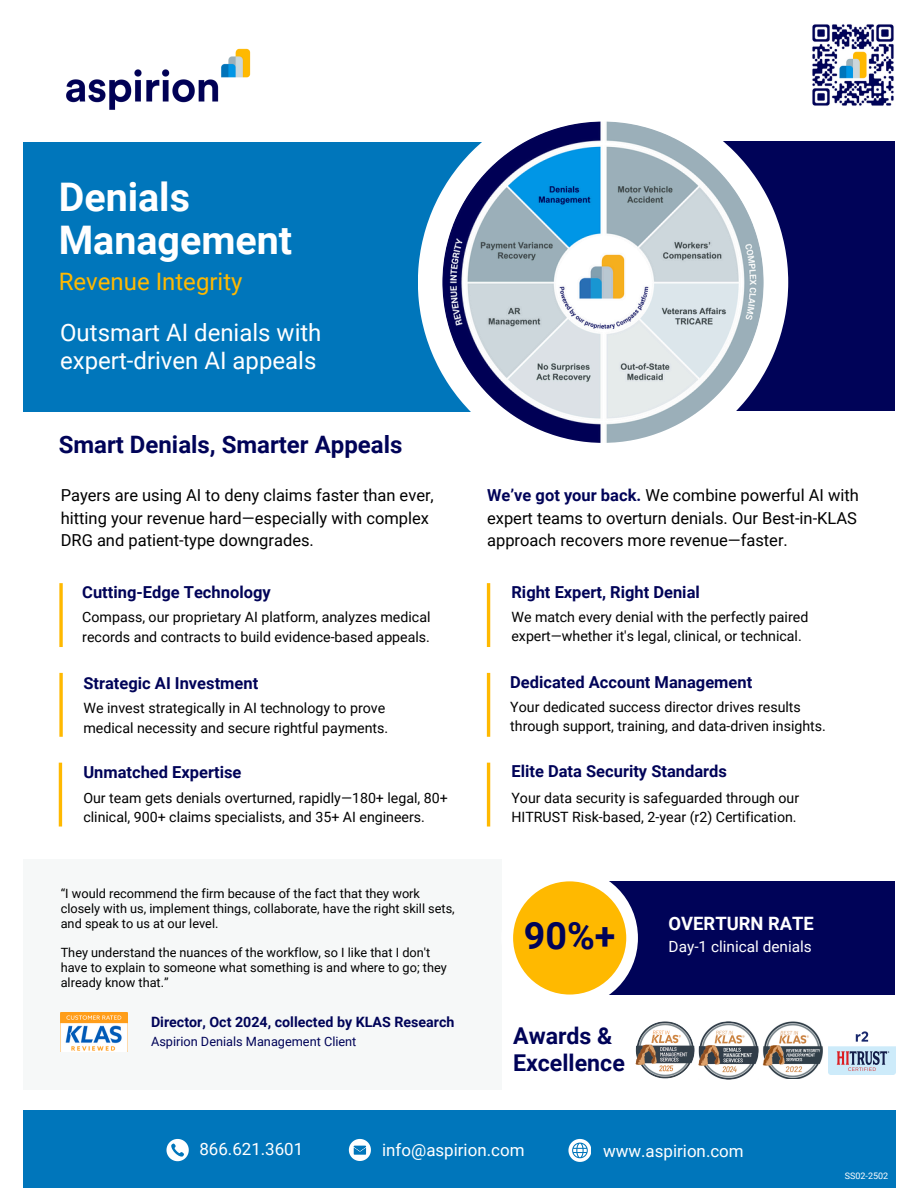
<style>
.page{position:relative;width:918px;height:1188px;background:#fff}
.page>*{position:absolute;margin:0;border:0;box-sizing:border-box;transform-origin:0 0}
.t1{font:700 39.45px/42.8px "Roboto";color:#fff}
.t2{font:700 37.65px "Roboto";color:#000358}
.t3{font:24px/28.2px "Roboto";color:#fff}
.t4{font:700 24px "Roboto";color:#000358}
.t5{font:24px "Roboto";color:#ffb900}
.t6{font:700 23.1px/27.2px "Roboto";color:#000358}
.t7{font:700 18.45px "Roboto";color:#fff}
.t8{font:16.95px "Roboto";color:#fff}
.t9{font:16.5px/22.5px "Roboto";color:#000}
.t10{font:700 16.5px "Roboto";color:#000358}
.t11{font:15.45px "Roboto";color:#fff}
.t12{font:14.25px/19.2px "Roboto";color:#000}
.t13{font:700 14.25px "Roboto";color:#000358}
.t14{font:12.75px/14.9px "Roboto";color:#000}
.t15{font:12.75px "Roboto";color:#000358}
.t16{font:9px "Roboto";color:#fff}
.s1{font-weight:700;color:#000358}
</style>
<div class="page">
<img style="left:67px;top:48px;width:184px;height:62px">
<div style="left:23px;top:859px;width:478px;height:231px;background:#f6f8f8"></div>
<div style="left:566px;top:881px;width:329px;height:114px;background:#000358"></div>
<div style="left:501px;top:868px;width:137px;height:140px;background:#fff;border-radius:50%"></div>
<div style="left:513px;top:881px;width:113px;height:114px;background:#ffb900;border-radius:50%"></div>
<div style="left:23px;top:142px;width:658px;height:270px;background:#0076bb"></div>
<div style="left:550px;top:141px;width:345px;height:270px;background:#000358"></div>
<svg style="left:418px;top:121px;width:370px;height:253px;fill:#fff"></svg>
<img style="left:442px;top:122px;width:322px;height:321px">
<div style="left:23px;top:1111px;width:872px;height:77px;background:#0076bb"></div>
<svg style="left:166px;top:1139px;width:23px;height:22px"></svg>
<svg style="left:349px;top:1139px;width:22px;height:22px"></svg>
<svg style="left:568px;top:1139px;width:23px;height:22px"></svg>
<svg style="left:59px;top:583px;width:4px;height:64px"></svg>
<svg style="left:59px;top:673px;width:4px;height:64px"></svg>
<hr style="left:59px;top:763px;width:3px;height:64px;background:#ffb900">
<hr style="left:487px;top:583px;width:3px;height:64px;background:#ffb900">
<hr style="left:487px;top:673px;width:3px;height:64px;background:#ffb900">
<hr style="left:487px;top:763px;width:3px;height:64px;background:#ffb900">
<img style="left:812px;top:24px;width:82px;height:82px">
<img style="left:60px;top:1012px;width:68px;height:40px">
<img style="left:828px;top:1031px;width:68px;height:44px">
<img style="left:699px;top:1021px;width:59px;height:59px">
<img style="left:763px;top:1021px;width:60px;height:58px">
<img style="left:636px;top:1021px;width:58px;height:58px">
<h6 class="t1" style="left:59px;top:176px;width:235px">Denials<br>Management</h6>
<p class="t5" style="left:59px;top:267px;width:185px">Revenue Integrity</p>
<p class="t3" style="left:60px;top:318px;width:263px">Outsmart AI denials with expert-driven AI appeals</p>
<h6 class="t4" style="left:59px;top:431px;width:345px">Smart Denials, Smarter Appeals</h6>
<h3 class="t9" style="left:61px;top:485px;width:375px">Payers are using AI to deny claims faster than ever, hitting your revenue hard—especially with complex<br>DRG and patient-type downgrades.</h3>
<h3 class="t10" style="left:82px;top:583px;width:190px">Cutting-Edge Technology</h3>
<p class="t9" style="left:487px;top:485px;width:373px;text-align:justify"><span class="s1">We’ve got your back.</span> We combine powerful AI with expert teams to overturn denials. Our Best-in-KLAS approach recovers more revenue—faster.</p>
<h5 class="t10" style="left:511px;top:583px;width:190px">Right Expert, Right Denial</h5>
<h6 class="t12" style="left:82px;top:608px;width:350px">Compass, our proprietary AI platform, analyzes medical records and contracts to build evidence-based appeals.</h6>
<p class="t12" style="left:511px;top:608px;width:298px">We match every denial with the perfectly paired expert—whether it's legal, clinical, or technical.</p>
<h2 class="t10" style="left:83px;top:674px;width:176px">Strategic AI Investment</h2>
<p class="t10" style="left:510px;top:673px;width:244px">Dedicated Account Management</p>
<p class="t12" style="left:83px;top:699px;width:306px">We invest strategically in AI technology to prove medical necessity and secure rightful payments.</p>
<h6 class="t12" style="left:510px;top:698px;width:317px">Your dedicated success director drives results through support, training, and data-driven insights.</h6>
<h5 class="t10" style="left:83px;top:763px;width:160px">Unmatched Expertise</h5>
<p class="t10" style="left:511px;top:762px;width:217px">Elite Data Security Standards</p>
<p class="t12" style="left:83px;top:789px;width:366px">Our team gets denials overturned, rapidly—180+ legal, 80+ clinical, 900+ claims specialists, and 35+ AI engineers.</p>
<p class="t12" style="left:511px;top:789px;width:289px">Your data security is safeguarded through our<br>HITRUST Risk-based, 2-year (r2) Certification.</p>
<p class="t14" style="left:61px;top:886px;width:396px">“I would recommend the firm because of the fact that they work closely with us, implement things, collaborate, have the right skill sets, and speak to us at our level.</p>
<p class="t14" style="left:61px;top:946px;width:388px">They understand the nuances of the workflow, so I like that I don't have to explain to someone what something is and where to go; they already know that.”</p>
<h6 class="t13" style="left:151px;top:1014px;width:305px">Director, Oct 2024, collected by KLAS Research</h6>
<h6 class="t15" style="left:151px;top:1034px;width:207px">Aspirion Denials Management Client</h6>
<p class="t2" style="left:524px;top:914px;width:93px">90%+</p>
<p class="t7" style="left:669px;top:913px;width:147px">OVERTURN RATE</p>
<p class="t11" style="left:669px;top:937px;width:145px">Day-1 clinical denials</p>
<p class="t6" style="left:513px;top:1023px;width:113px">Awards &amp;<br>Excellence</p>
<p class="t8" style="left:199px;top:1139px;width:105px">866.621.3601</p>
<p class="t8" style="left:382px;top:1140px;width:144px">info@aspirion.com</p>
<h1 class="t8" style="left:603px;top:1141px;width:142px">www.aspirion.com</h1>
<p class="t16" style="left:845px;top:1171px;width:45px">SS02-2502</p>
</div>
